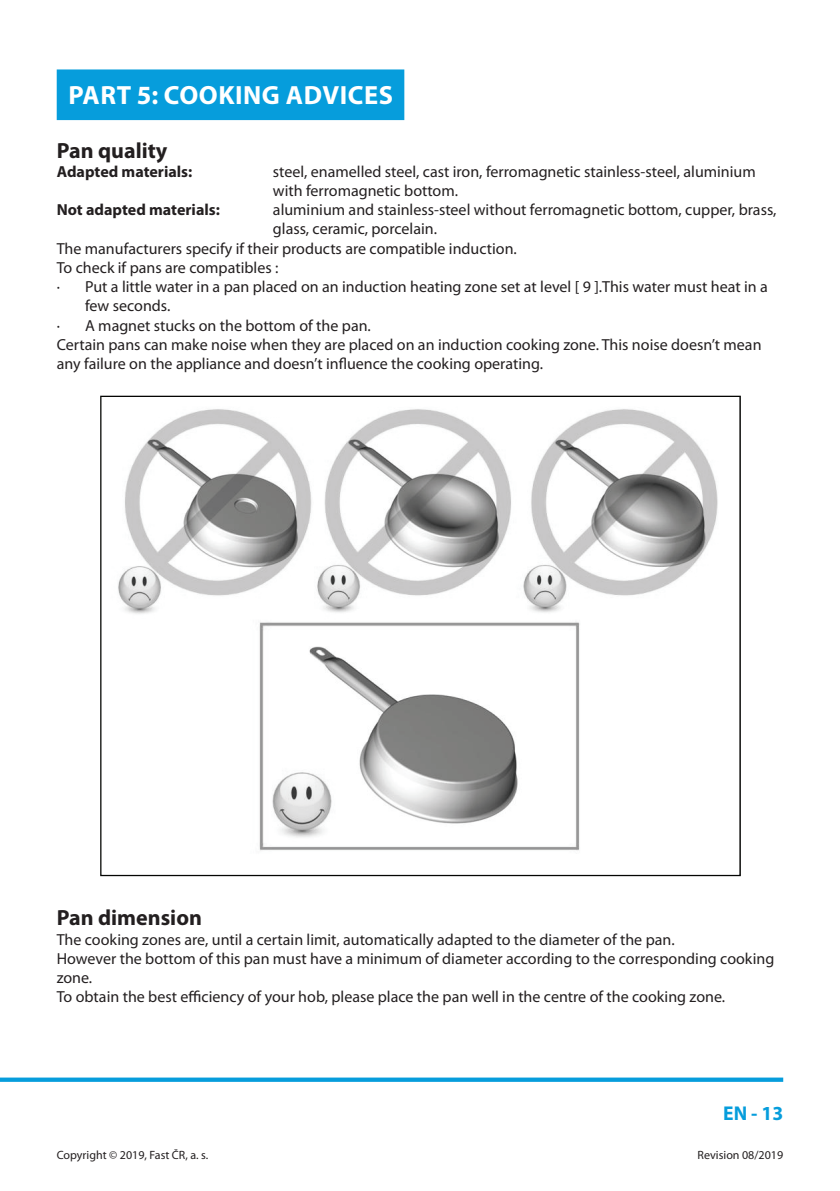
<style>
.page{position:relative;width:840px;height:1191px;background:#fff}
.page>*{position:absolute;margin:0;border:0;box-sizing:border-box;transform-origin:0 0}
.Nadpis_13_2{font:700 26.4px "Myriad Pro";letter-spacing:.02em;color:#fff}
.Podnadpis_11{font:700 22px "Myriad Pro";color:#231f20}
.t1{font:700 20px "Myriad Pro";color:#069ddc}
.Základný_8{font:16px/19.2px "Myriad Pro";color:#231f20}
.Odsadené_čísla_8{font:16px/19.2px "Myriad Pro";color:#231f20}
.Základný_8-2{font:700 16px "Myriad Pro";color:#231f20}
.t2{font:12px "Myriad Pro";color:#231f20}
</style>
<div class="page">
<svg style="left:1px;top:1077px;width:781px;height:4px;fill:#069ddc"></svg>
<div style="left:57px;top:69px;width:347px;height:51px;background:#069ddc"></div>
<svg style="left:100px;top:396px;width:640px;height:480px"></svg>
<div style="left:661px;top:826px;width:60px;height:36px;background:#fff"></div>
<p class="Nadpis_13_2" style="left:68px;top:77px;width:326px">PART 5: COOKING ADVICES</p>
<p class="Podnadpis_11" style="left:57px;top:136px;width:112px">Pan quality</p>
<p class="Základný_8-2" style="left:57px;top:161px;width:137px">Adapted materials:</p>
<p class="Základný_8" style="left:273px;top:162px;width:484px">steel, enamelled steel, cast iron, ferromagnetic stainless-steel, aluminium</p>
<p class="Základný_8" style="left:273px;top:181px;width:186px">with ferromagnetic bottom.</p>
<p class="Základný_8-2" style="left:57px;top:199px;width:165px">Not adapted materials:</p>
<p class="Základný_8" style="left:273px;top:200px;width:504px">aluminium and stainless-steel without ferromagnetic bottom, cupper, brass,</p>
<p class="Základný_8" style="left:273px;top:219px;width:165px">glass, ceramic, porcelain.</p>
<p class="Základný_8" style="left:57px;top:238px;width:461px">The manufacturers specify if their products are compatible induction.</p>
<p class="Základný_8" style="left:57px;top:258px;width:223px">To check if pans are compatibles :</p>
<p class="Odsadené_čísla_8" style="left:85px;top:277px;width:684px;text-indent:-28px">· Put a little water in a pan placed on an induction heating zone set at level [ 9 ].This water must heat in a few seconds.</p>
<p class="Odsadené_čísla_8" style="left:57px;top:315px;width:315px">· A magnet stucks on the bottom of the pan.</p>
<p class="Základný_8" style="left:57px;top:334px;width:706px">Certain pans can make noise when they are placed on an induction cooking zone. This noise doesn’t mean any failure on the appliance and doesn’t influence the cooking operating.</p>
<p class="Podnadpis_11" style="left:57px;top:903px;width:147px">Pan dimension</p>
<p class="Základný_8" style="left:57px;top:929px;width:619px">The cooking zones are, until a certain limit, automatically adapted to the diameter of the pan.</p>
<p class="Základný_8" style="left:57px;top:948px;width:718px">However the bottom of this pan must have a minimum of diameter according to the corresponding cooking zone.</p>
<p class="Základný_8" style="left:57px;top:987px;width:669px">To obtain the best efficiency of your hob, please place the pan well in the centre of the cooking zone.</p>
<p class="t1" style="left:722px;top:1099px;width:61px">EN - 13</p>
<p class="t2" style="left:57px;top:1147px;width:153px">Copyright © 2019, Fast ČR, a. s.</p>
<p class="t2" style="left:697px;top:1147px;width:87px">Revision 08/2019</p>
</div>
